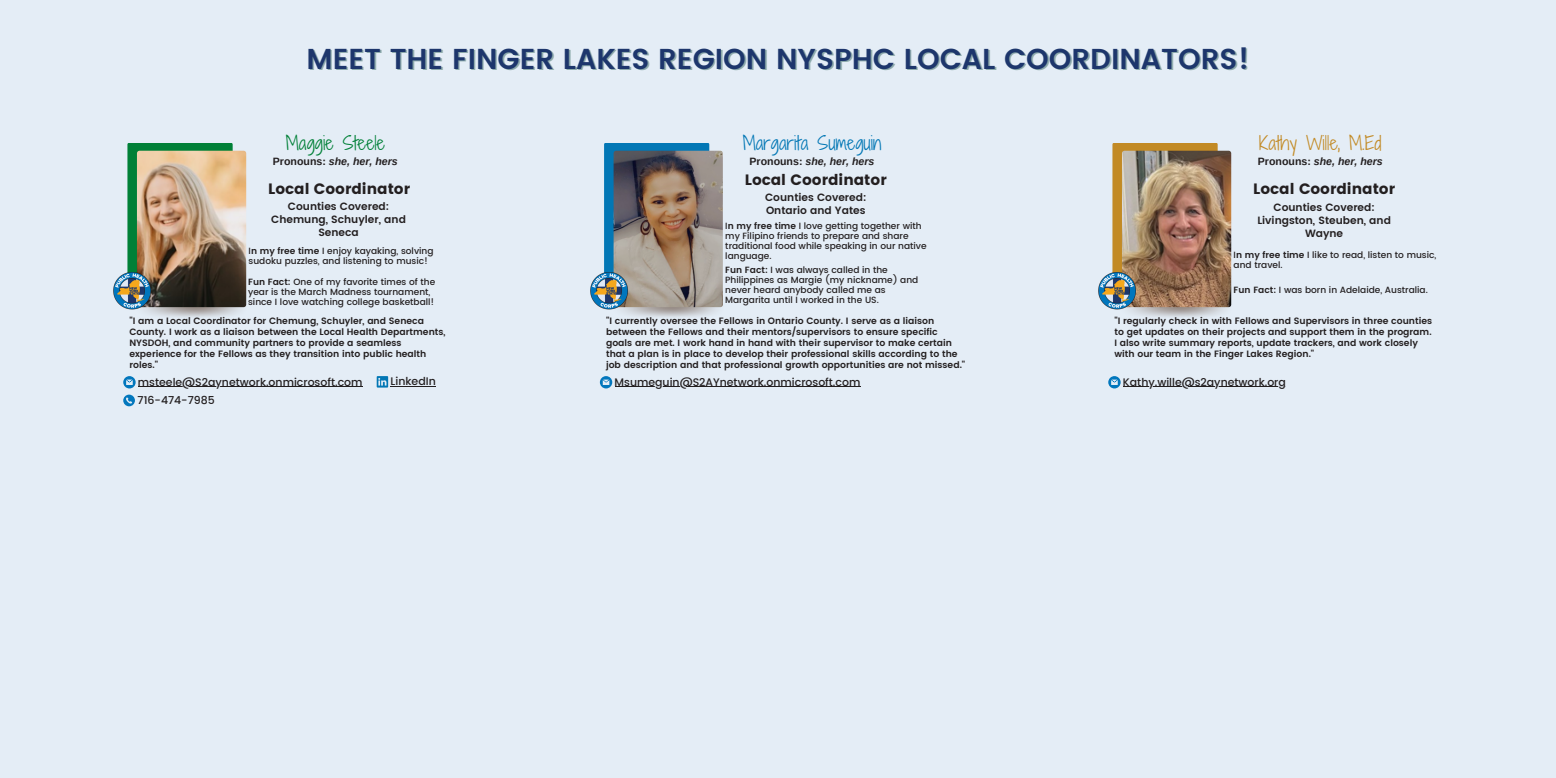
<style>
.page{position:relative;width:1556px;height:778px;background:#fff}
.page>*{position:absolute;margin:0;border:0;box-sizing:border-box;transform-origin:0 0}
.t1{font:600 28.8px "Poppins";color:#1d366c}
.t2{font:18.15px "Shadows Into Light Two";color:#0277b5}
.t3{font:18.15px "Shadows Into Light Two";color:#c28a25}
.t4{font:18.15px "Shadows Into Light Two";color:#008037}
.t5{font:15px "Poppins";color:#231f20}
.t6{font:500 10.95px "Poppins";color:#231f20}
.t7{font:500 10.92px "Poppins";color:#231f20}
.t8{font:italic 700 10.62px "Arimo";color:#231f20}
.t9{font:600 10.56px/13.3px "Poppins";color:#231f20;text-align:center}
.t10{font:600 9.18px/11px "Poppins";color:#231f20}
.t11{font:500 9px/9.9px "Poppins";color:#231f20}
.s1{font-style:normal}
.s2{font-weight:600}
</style>
<div class="page">
<div style="left:0;top:0;width:1555px;height:778px;background:#e4edf6"></div>
<div style="left:127px;top:143px;width:105px;height:149px;background:#008037;border-radius:2px"></div>
<img style="left:137px;top:151px;width:109px;height:156px;border-radius:3px">
<img style="left:114px;top:272px;width:36px;height:37px">
<svg style="left:123px;top:376px;width:13px;height:12px"></svg>
<hr style="left:138px;top:386px;width:224px;height:1px;background:#231f20">
<svg style="left:377px;top:376px;width:11px;height:11px"></svg>
<hr style="left:390px;top:386px;width:46px;height:1px;background:#231f20">
<svg style="left:123px;top:394px;width:12px;height:12px"></svg>
<div style="left:604px;top:143px;width:105px;height:149px;background:#0277b5;border-radius:2px"></div>
<img style="left:613px;top:151px;width:109px;height:156px;border-radius:3px">
<img style="left:590px;top:272px;width:37px;height:37px">
<svg style="left:600px;top:376px;width:12px;height:12px"></svg>
<hr style="left:614px;top:386px;width:246px;height:1px;background:#231f20">
<div style="left:1112px;top:143px;width:105px;height:149px;background:#c28a25;border-radius:2px"></div>
<img style="left:1121px;top:151px;width:110px;height:156px;border-radius:3px">
<img style="left:1098px;top:272px;width:37px;height:37px">
<svg style="left:1108px;top:376px;width:12px;height:12px"></svg>
<hr style="left:1122px;top:386px;width:163px;height:1px;background:#231f20">
<p class="t1" style="left:306px;top:42px;width:944px">MEET THE FINGER LAKES REGION NYSPHC LOCAL COORDINATORS!</p>
<p class="t4" style="left:286px;top:129px;width:101px">Maggie Steele</p>
<p class="t5" style="left:268px;top:180px;width:143px">Local Coordinator</p>
<p class="t9" style="left:271px;top:199px;width:136px">Counties Covered:<br>Chemung, Schuyler, and<br>Seneca</p>
<p class="t8" style="left:273px;top:155px;width:126px"><span class="s1">Pronouns:</span> she, her, hers</p>
<p class="t11" style="left:249px;top:246px;width:186px">I<span class="s2">n my free time</span> I enjoy kayaking, solving sudoku puzzles, and listening to music!</p>
<p class="t11" style="left:248px;top:277px;width:189px"><span class="s2">Fun Fact:</span> One of my favorite times of the year is the March Madness tournament, since I love watching college basketball!</p>
<p class="t2" style="left:742px;top:129px;width:140px">Margarita Sumeguin</p>
<p class="t5" style="left:744px;top:171px;width:143px">Local Coordinator</p>
<p class="t9" style="left:765px;top:191px;width:103px">Counties Covered:</p>
<p class="t9" style="left:766px;top:204px;width:101px">Ontario and Yates</p>
<p class="t8" style="left:749px;top:155px;width:126px"><span class="s1">Pronouns:</span> she, her, hers</p>
<p class="t11" style="left:725px;top:221px;width:203px">I<span class="s2">n my free time</span> I love getting together with my Filipino friends to prepare and share traditional food while speaking in our native language.</p>
<p class="t11" style="left:725px;top:265px;width:195px"><span class="s2">Fun Fact:</span> I was always called in the Philippines as Margie (my nickname) and never heard anybody called me as Margarita until I worked in the US.</p>
<p class="t3" style="left:1259px;top:129px;width:124px">Kathy Wille, M.Ed</p>
<p class="t5" style="left:1253px;top:180px;width:143px">Local Coordinator</p>
<p class="t9" style="left:1257px;top:200px;width:135px">Counties Covered:<br>Livingston, Steuben, and<br>Wayne</p>
<p class="t8" style="left:1257px;top:155px;width:126px"><span class="s1">Pronouns:</span> she, her, hers</p>
<p class="t11" style="left:1233px;top:250px;width:204px">I<span class="s2">n my free time</span> I like to read, listen to music, and travel.</p>
<p class="t11" style="left:1233px;top:285px;width:196px"><span class="s2">Fun Fact:</span> I was born in Adelaide, Australia.</p>
<p class="t10" style="left:129px;top:315px;width:317px">"I am a Local Coordinator for Chemung, Schuyler, and Seneca County. I work as a liaison between the Local Health Departments, NYSDOH, and community partners to provide a seamless experience for the Fellows as they transition into public health roles."</p>
<p class="t10" style="left:606px;top:315px;width:361px">"I currently oversee the Fellows in Ontario County. I serve as a liaison between the Fellows and their mentors/supervisors to ensure specific goals are met. I work hand in hand with their supervisor to make certain that a plan is in place to develop their professional skills according to the job description and that professional growth opportunities are not missed."</p>
<p class="t10" style="left:1114px;top:315px;width:319px">"I regularly check in with Fellows and Supervisors in three counties to get updates on their projects and support them in the program.<br>I also write summary reports, update trackers, and work closely with our team in the Finger Lakes Region."</p>
<p class="t7" style="left:138px;top:375px;width:226px">msteele@S2aynetwork.onmicrosoft.com</p>
<p class="t6" style="left:390px;top:375px;width:47px">LinkedIn</p>
<p class="t7" style="left:614px;top:375px;width:247px">Msumeguin@S2AYnetwork.onmicrosoft.com</p>
<p class="t7" style="left:1122px;top:375px;width:164px">Kathy.wille@s2aynetwork.org</p>
<p class="t7" style="left:138px;top:394px;width:79px">716-474-7985</p>
</div>
